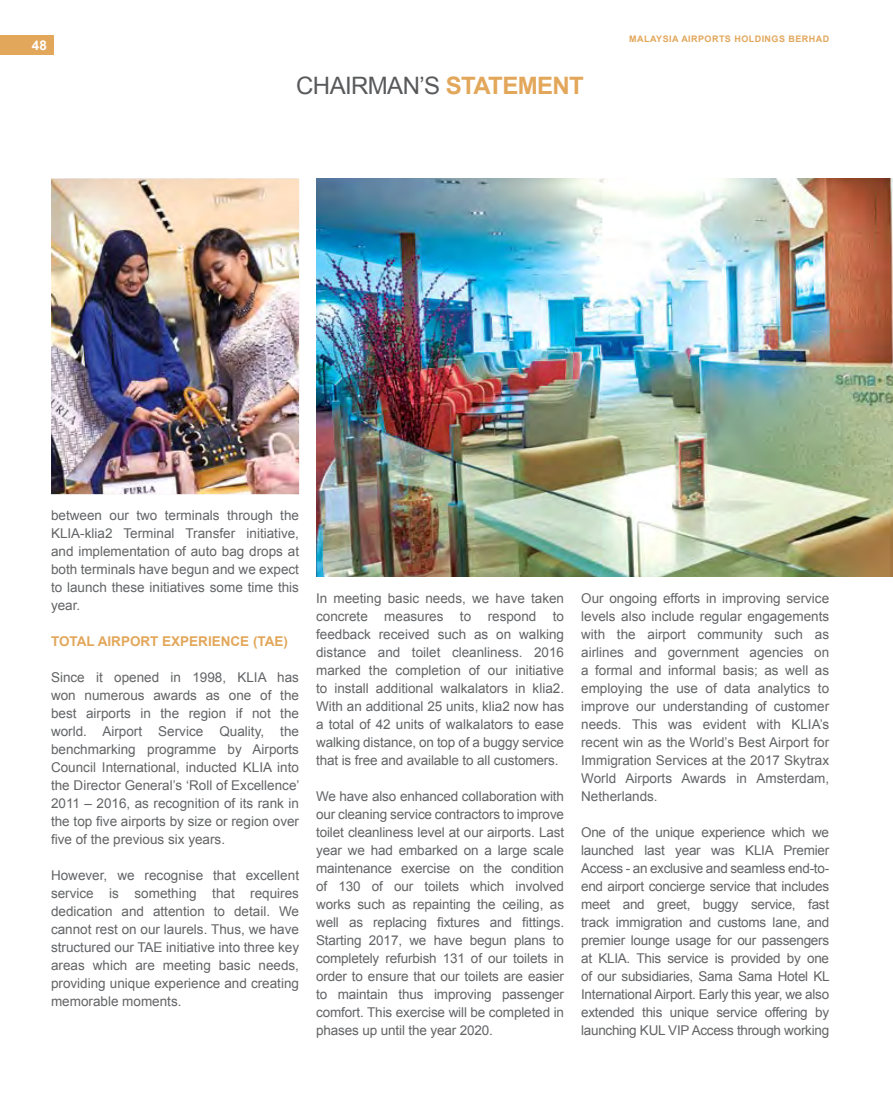
<style>
.page{position:relative;width:893px;height:1106px;background:#fff}
.page>*{position:absolute;margin:0;border:0;box-sizing:border-box;transform-origin:0 0}
.t1{font:24px "Arial";letter-spacing:-.025em;color:#58595b}
.t2{font:13.5px/18px "Arial";color:#636466;text-align:justify}
.t3{font:700 13.5px "Arial";color:#e2a75b}
.t4{font:700 13.35px "Arial";color:#fff}
.t5{font:700 9px "Arial";letter-spacing:.05em;color:#e2a75b}
.s1{font-weight:700;color:#e2a75b}
</style>
<div class="page">
<div style="left:0;top:36px;width:32px;height:19px;background:#e2a75b"></div>
<div style="left:25px;top:36px;width:29px;height:19px;background:#e2a75b"></div>
<img style="left:316px;top:179px;width:577px;height:397px">
<img style="left:51px;top:179px;width:248px;height:315px">
<p class="t4" style="left:32px;top:37px;width:17px">48</p>
<h1 class="t1" style="left:296px;top:70px;width:289px">CHAIRMAN’S <span class="s1">STATEMENT</span></h1>
<p class="t5" style="left:629px;top:33px;width:201px">MALAYSIA AIRPORTS HOLDINGS BERHAD</p>
<p class="t2" style="left:51px;top:506px;width:250px">between our two terminals through the KLIA-klia2 Terminal Transfer initiative, and implementation of auto bag drops at both terminals have begun and we expect to launch these initiatives some time this year.</p>
<p class="t3" style="left:51px;top:632px;width:239px">TOTAL AIRPORT EXPERIENCE (TAE)</p>
<p class="t2" style="left:51px;top:668px;width:250px">Since it opened in 1998, KLIA has won numerous awards as one of the best airports in the region if not the world. Airport Service Quality, the benchmarking programme by Airports Council International, inducted KLIA into the Director General’s ‘Roll of Excellence’ 2011 – 2016, as recognition of its rank in the top five airports by size or region over five of the previous six years.</p>
<p class="t2" style="left:51px;top:866px;width:250px">However, we recognise that excellent service is something that requires dedication and attention to detail. We cannot rest on our laurels. Thus, we have structured our TAE initiative into three key areas which are meeting basic needs, providing unique experience and creating memorable moments.</p>
<p class="t2" style="left:316px;top:589px;width:250px">In meeting basic needs, we have taken concrete measures to respond to feedback received such as on walking distance and toilet cleanliness. 2016 marked the completion of our initiative to install additional walkalators in klia2.<br>With an additional 25 units, klia2 now has a total of 42 units of walkalators to ease walking distance, on top of a buggy service that is free and available to all customers.</p>
<p class="t2" style="left:316px;top:787px;width:250px">We have also enhanced collaboration with our cleaning service contractors to improve toilet cleanliness level at our airports. Last year we had embarked on a large scale maintenance exercise on the condition of 130 of our toilets which involved works such as repainting the ceiling, as well as replacing fixtures and fittings.<br>Starting 2017, we have begun plans to completely refurbish 131 of our toilets in order to ensure that our toilets are easier to maintain thus improving passenger comfort. This exercise will be completed in phases up until the year 2020.</p>
<p class="t2" style="left:581px;top:589px;width:250px">Our ongoing efforts in improving service levels also include regular engagements with the airport community such as airlines and government agencies on a formal and informal basis; as well as employing the use of data analytics to improve our understanding of customer needs. This was evident with KLIA’s recent win as the World’s Best Airport for Immigration Services at the 2017 Skytrax World Airports Awards in Amsterdam, Netherlands.</p>
<p class="t2" style="left:581px;top:823px;width:250px">One of the unique experience which we launched last year was KLIA Premier Access - an exclusive and seamless end-to&shy;end airport concierge service that includes meet and greet, buggy service, fast track immigration and customs lane, and premier lounge usage for our passengers at KLIA. This service is provided by one of our subsidiaries, Sama Sama Hotel KL International Airport. Early this year, we also extended this unique service offering by launching KUL VIP Access through working</p>
</div>
